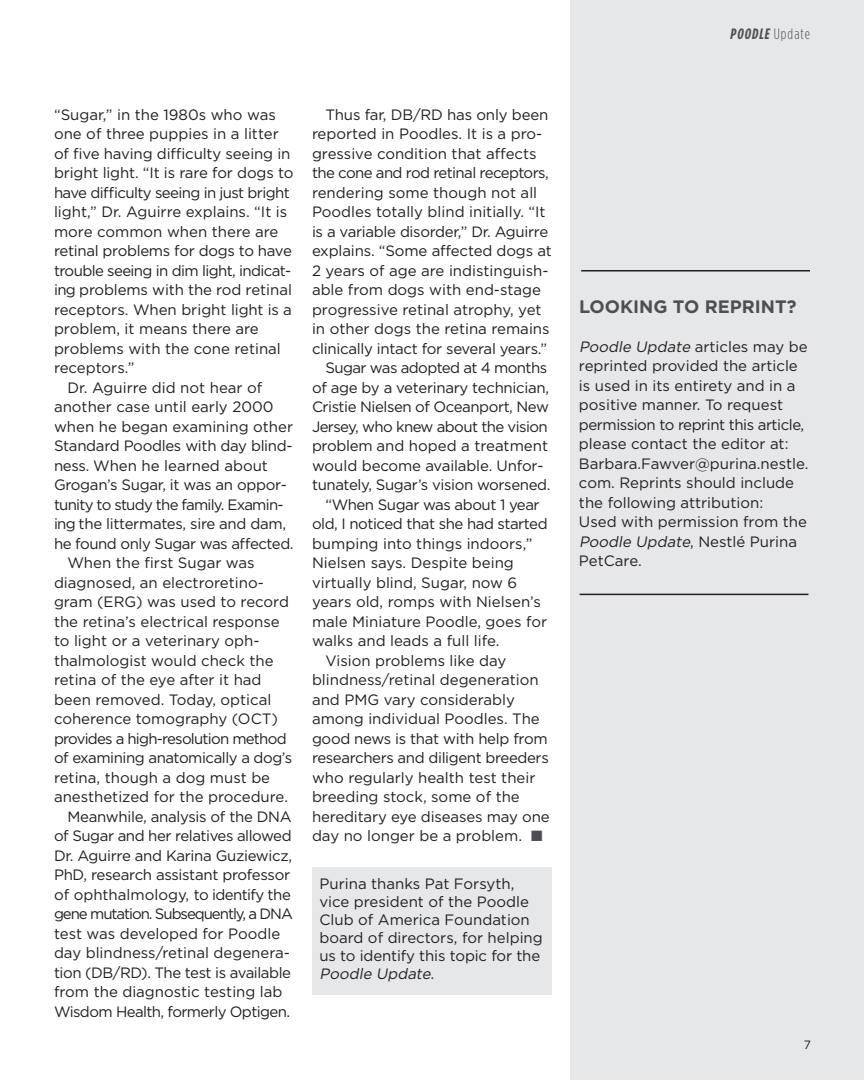
<style>
.page{position:relative;width:864px;height:1080px;background:#fff}
.page>*{position:absolute;margin:0;border:0;box-sizing:border-box;transform-origin:0 0}
.t1{font:700 18px "Gotham";color:#4c4f54}
.t2{font:15px/19.5px "Gotham";letter-spacing:-.01em;color:#231f20}
.t3{font:15px "Gotham";letter-spacing:-.03em;color:#231f20}
.t4{font:15px "Gotham";letter-spacing:-.04em;color:#231f20}
.t5{font:15px "Gotham";letter-spacing:-.05em;color:#231f20}
.t6{font:15px "Gotham";letter-spacing:-.07em;color:#231f20}
.t7{font:italic 15px "Gotham";color:#231f20}
.t8{font:italic 700 15px "Gotham Condensed";color:#4c4f54}
.t9{font:12px "Gotham";color:#231f20}
.s1{color:#4c4f54}
.s2{font-weight:300;font-style:normal}
.s3{font-style:italic}
</style>
<div class="page">
<div style="left:570px;top:0;width:294px;height:1080px;background:#e6e7e9"></div>
<hr style="left:581px;top:270px;width:229px;height:2px;background:#231f20">
<hr style="left:580px;top:594px;width:228px;height:1px;background:#231f20">
<div style="left:312px;top:867px;width:240px;height:128px;background:#e6e7e9"></div>
<p class="t2" style="left:54px;top:105px;width:223px">“Sugar,” in the 1980s who was</p>
<p class="t2" style="left:54px;top:124px;width:226px">one of three puppies in a litter</p>
<p class="t2" style="left:54px;top:144px;width:238px">of five having difficulty seeing in</p>
<p class="t2" style="left:54px;top:163px;width:241px">bright light. “It is rare for dogs to</p>
<p class="t4" style="left:54px;top:183px;width:237px">have difficulty seeing in just bright</p>
<p class="t2" style="left:54px;top:202px;width:235px">light,” Dr. Aguirre explains. “It is</p>
<p class="t2" style="left:54px;top:222px;width:226px">more common when there are</p>
<p class="t2" style="left:54px;top:241px;width:239px">retinal problems for dogs to have</p>
<p class="t4" style="left:54px;top:261px;width:239px">trouble seeing in dim light, indicat-</p>
<p class="t2" style="left:54px;top:280px;width:240px">ing problems with the rod retinal</p>
<p class="t2" style="left:54px;top:300px;width:240px">receptors. When bright light is a</p>
<p class="t2" style="left:54px;top:319px;width:206px">problem, it means there are</p>
<p class="t2" style="left:54px;top:339px;width:228px">problems with the cone retinal</p>
<p class="t2" style="left:54px;top:358px;width:82px">receptors.”</p>
<p class="t2" style="left:68px;top:378px;width:196px">Dr. Aguirre did not hear of</p>
<p class="t2" style="left:54px;top:397px;width:221px">another case until early 2000</p>
<p class="t2" style="left:54px;top:417px;width:241px">when he began examining other</p>
<p class="t2" style="left:54px;top:436px;width:240px">Standard Poodles with day blind-</p>
<p class="t2" style="left:54px;top:456px;width:216px">ness. When he learned about</p>
<p class="t2" style="left:54px;top:475px;width:235px">Grogan’s Sugar, it was an oppor-</p>
<p class="t5" style="left:54px;top:495px;width:231px">tunity to study the family. Examin-</p>
<p class="t2" style="left:54px;top:514px;width:234px">ing the littermates, sire and dam,</p>
<p class="t3" style="left:54px;top:534px;width:241px">he found only Sugar was affected.</p>
<p class="t2" style="left:68px;top:553px;width:189px">When the first Sugar was</p>
<p class="t2" style="left:54px;top:573px;width:211px">diagnosed, an electroretino-</p>
<p class="t2" style="left:54px;top:592px;width:237px">gram (ERG) was used to record</p>
<p class="t2" style="left:54px;top:612px;width:227px">the retina’s electrical response</p>
<p class="t2" style="left:54px;top:631px;width:207px">to light or a veterinary oph-</p>
<p class="t2" style="left:54px;top:651px;width:221px">thalmologist would check the</p>
<p class="t2" style="left:54px;top:670px;width:209px">retina of the eye after it had</p>
<p class="t2" style="left:54px;top:690px;width:219px">been removed. Today, optical</p>
<p class="t2" style="left:54px;top:709px;width:226px">coherence tomography (OCT)</p>
<p class="t5" style="left:54px;top:729px;width:234px">provides a high-resolution method</p>
<p class="t3" style="left:54px;top:749px;width:240px">of examining anatomically a dog’s</p>
<p class="t2" style="left:54px;top:768px;width:218px">retina, though a dog must be</p>
<p class="t2" style="left:54px;top:787px;width:236px">anesthetized for the procedure.</p>
<p class="t2" style="left:68px;top:807px;width:226px">Meanwhile, analysis of the DNA</p>
<p class="t3" style="left:54px;top:827px;width:239px">of Sugar and her relatives allowed</p>
<p class="t2" style="left:54px;top:846px;width:240px">Dr. Aguirre and Karina Guziewicz,</p>
<p class="t2" style="left:54px;top:865px;width:238px">PhD, research assistant professor</p>
<p class="t2" style="left:54px;top:885px;width:239px">of ophthalmology, to identify the</p>
<p class="t6" style="left:54px;top:905px;width:240px">gene mutation. Subsequently, a DNA</p>
<p class="t2" style="left:54px;top:924px;width:228px">test was developed for Poodle</p>
<p class="t2" style="left:54px;top:943px;width:237px">day blindness/retinal degenera-</p>
<p class="t3" style="left:54px;top:963px;width:239px">tion (DB/RD). The test is available</p>
<p class="t2" style="left:54px;top:982px;width:230px">from the diagnostic testing lab</p>
<p class="t4" style="left:54px;top:1002px;width:238px">Wisdom Health, formerly Optigen.</p>
<p class="t2" style="left:326px;top:105px;width:224px">Thus far, DB/RD has only been</p>
<p class="t2" style="left:312px;top:124px;width:232px">reported in Poodles. It is a pro-</p>
<p class="t2" style="left:312px;top:144px;width:226px">gressive condition that affects</p>
<p class="t4" style="left:312px;top:164px;width:238px">the cone and rod retinal receptors,</p>
<p class="t2" style="left:312px;top:183px;width:227px">rendering some though not all</p>
<p class="t2" style="left:312px;top:202px;width:235px">Poodles totally blind initially. “It</p>
<p class="t2" style="left:312px;top:222px;width:238px">is a variable disorder,” Dr. Aguirre</p>
<p class="t2" style="left:312px;top:241px;width:241px">explains. “Some affected dogs at</p>
<p class="t2" style="left:312px;top:261px;width:238px">2 years of age are indistinguish-</p>
<p class="t2" style="left:312px;top:280px;width:231px">able from dogs with end-stage</p>
<p class="t2" style="left:312px;top:300px;width:231px">progressive retinal atrophy, yet</p>
<p class="t2" style="left:312px;top:319px;width:239px">in other dogs the retina remains</p>
<p class="t2" style="left:312px;top:339px;width:237px">clinically intact for several years.”</p>
<p class="t4" style="left:326px;top:359px;width:223px">Sugar was adopted at 4 months</p>
<p class="t2" style="left:312px;top:378px;width:239px">of age by a veterinary technician,</p>
<p class="t3" style="left:312px;top:398px;width:238px">Cristie Nielsen of Oceanport, New</p>
<p class="t4" style="left:312px;top:417px;width:237px">Jersey, who knew about the vision</p>
<p class="t2" style="left:312px;top:436px;width:238px">problem and hoped a treatment</p>
<p class="t2" style="left:312px;top:456px;width:233px">would become available. Unfor-</p>
<p class="t2" style="left:312px;top:475px;width:240px">tunately, Sugar’s vision worsened.</p>
<p class="t3" style="left:326px;top:495px;width:216px">“When Sugar was about 1 year</p>
<p class="t3" style="left:312px;top:515px;width:237px">old, I noticed that she had started</p>
<p class="t2" style="left:312px;top:534px;width:222px">bumping into things indoors,”</p>
<p class="t2" style="left:312px;top:553px;width:203px">Nielsen says. Despite being</p>
<p class="t2" style="left:312px;top:573px;width:207px">virtually blind, Sugar, now 6</p>
<p class="t2" style="left:312px;top:592px;width:231px">years old, romps with Nielsen’s</p>
<p class="t2" style="left:312px;top:612px;width:237px">male Miniature Poodle, goes for</p>
<p class="t2" style="left:312px;top:631px;width:189px">walks and leads a full life.</p>
<p class="t2" style="left:326px;top:651px;width:182px">Vision problems like day</p>
<p class="t2" style="left:312px;top:670px;width:228px">blindness/retinal degeneration</p>
<p class="t2" style="left:312px;top:690px;width:204px">and PMG vary considerably</p>
<p class="t2" style="left:312px;top:709px;width:229px">among individual Poodles. The</p>
<p class="t2" style="left:312px;top:729px;width:237px">good news is that with help from</p>
<p class="t2" style="left:312px;top:748px;width:238px">researchers and diligent breeders</p>
<p class="t2" style="left:312px;top:768px;width:225px">who regularly health test their</p>
<p class="t2" style="left:312px;top:787px;width:209px">breeding stock, some of the</p>
<p class="t2" style="left:312px;top:807px;width:239px">hereditary eye diseases may one</p>
<p class="t2" style="left:312px;top:826px;width:232px">day no longer be a problem. <span class="s1">■</span></p>
<p class="t2" style="left:319px;top:874px;width:225px;line-height:18px">Purina thanks Pat Forsyth, vice president of the Poodle<br>Club of America Foundation board of directors, for helping us to identify this topic for the</p>
<p class="t7" style="left:319px;top:964px;width:120px">Poodle Update.</p>
<p class="t8" style="left:730px;top:25px;width:82px">POODLE <span class="s2">Update</span></p>
<p class="t1" style="left:579px;top:295px;width:219px">LOOKING TO REPRINT?</p>
<p class="t2" style="left:579px;top:336px;width:231px"><span class="s3">Poodle Update</span> articles may be reprinted provided the article is used in its entirety and in a positive manner. To request permission to reprint this article, please contact the editor at:<br>Barbara.Fawver@purina.nestle. com. Reprints should include the following attribution:<br>Used with permission from the<br><span class="s3">Poodle Update</span>, N e s t l é P u r i n a<br>PetCare.</p>
<p class="t9" style="left:804px;top:1037px;width:9px">7</p>
</div>
